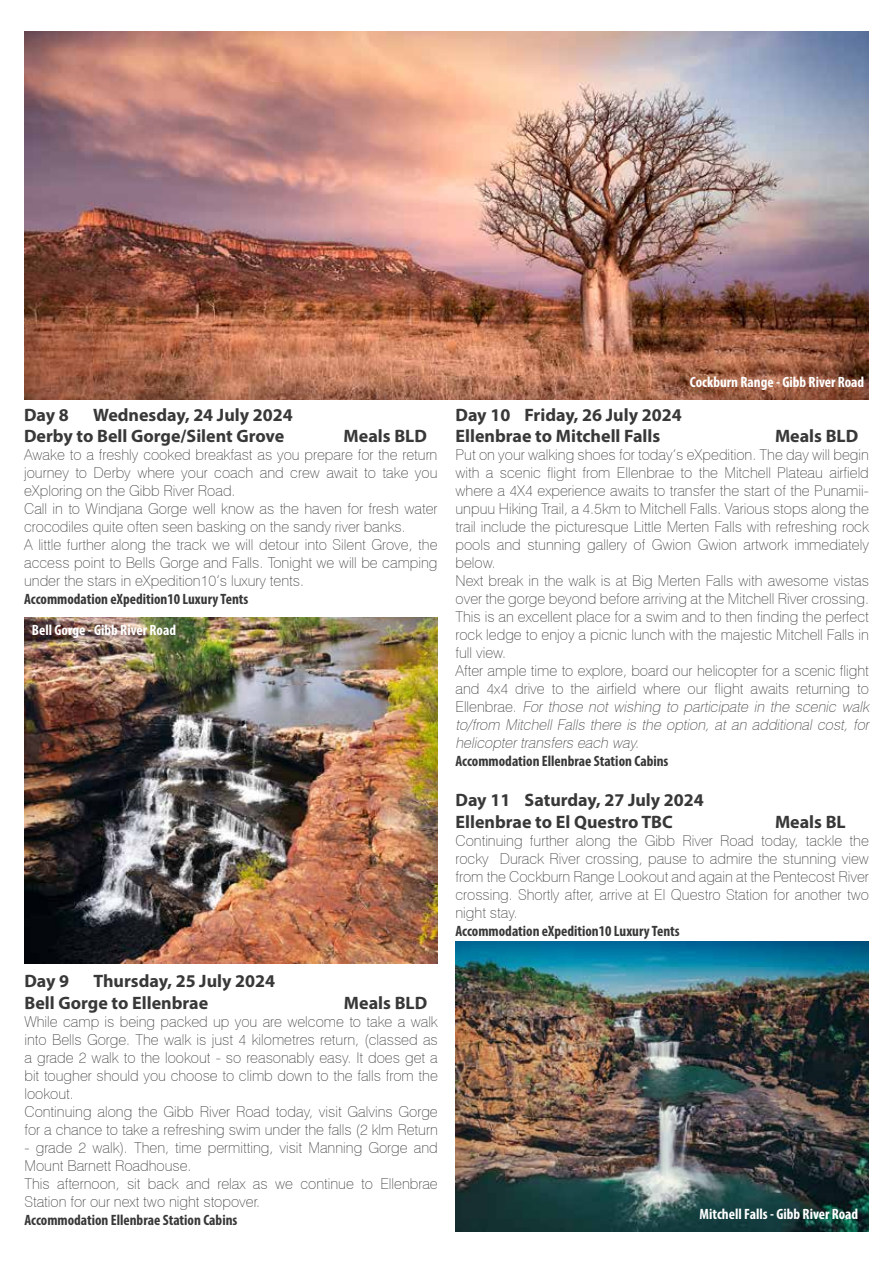
<style>
.page{position:relative;width:893px;height:1263px;background:#fff}
.page>*{position:absolute;margin:0;border:0;box-sizing:border-box;transform-origin:0 0}
.t1{font:700 18px/21.6px "Myriad Pro";color:#383839}
.t2{font:100 15px/18px "Swiss 721 BT";color:#383839}
.t3{font:700 condensed 15px "Myriad Pro";color:#383839}
.t4{font:700 condensed 15px "Myriad Pro";color:#fff}
.s1{font-style:italic}
</style>
<div class="page">
<img style="left:24px;top:32px;width:845px;height:368px">
<img style="left:24px;top:618px;width:413px;height:345px">
<img style="left:455px;top:942px;width:414px;height:289px">
<p class="t1" style="left:24px;top:403px;width:270px;text-indent:69px">Wednesday, 24 July 2024<br>Derby to Bell Gorge/Silent Grove</p>
<p class="t1" style="left:24px;top:403px;width:46px">Day 8</p>
<p class="t1" style="left:344px;top:425px;width:85px">Meals BLD</p>
<p class="t2" style="left:24px;top:446px;width:415px">Awake to a freshly cooked breakfast as you prepare for the return journey to Derby where your coach and crew await to take you eXploring on the Gibb River Road.<br>Call in to Windjana Gorge well know as the haven for fresh water crocodiles quite often seen basking on the sandy river banks.<br>A little further along the track we will detour into Silent Grove, the access point to Bells Gorge and Falls. Tonight we will be camping under the stars in eXpedition10’s luxury tents.</p>
<p class="t3" style="left:24px;top:590px;width:226px">Accommodation eXpedition10 Luxury Tents</p>
<p class="t4" style="left:32px;top:620px;width:146px">Bell Gorge - Gibb River Road</p>
<p class="t1" style="left:24px;top:970px;width:252px;text-indent:69px">Thursday, 25 July 2024<br>Bell Gorge to Ellenbrae</p>
<p class="t1" style="left:24px;top:970px;width:46px">Day 9</p>
<p class="t1" style="left:344px;top:991px;width:85px">Meals BLD</p>
<p class="t2" style="left:24px;top:1012px;width:415px">While camp is being packed up you are welcome to take a walk into Bells Gorge. The walk is just 4 kilometres return, (classed as a grade 2 walk to the lookout - so reasonably easy. It does get a bit tougher should you choose to climb down to the falls from the lookout.<br>Continuing along the Gibb River Road today, visit Galvins Gorge for a chance to take a refreshing swim under the falls (2 klm Return</p>
<p class="t2" style="left:24px;top:1138px;width:415px">- grade 2 walk). Then, time permitting, visit Manning Gorge and Mount Barnett Roadhouse.<br>This afternoon, sit back and relax as we continue to Ellenbrae Station for our next two night stopover.</p>
<p class="t3" style="left:24px;top:1210px;width:214px">Accommodation Ellenbrae Station Cabins</p>
<p class="t4" style="left:690px;top:373px;width:176px">Cockburn Range - Gibb River Road</p>
<p class="t1" style="left:455px;top:403px;width:228px">Day 10 Friday, 26 July 2024<br>Ellenbrae to Mitchell Falls</p>
<p class="t1" style="left:775px;top:425px;width:85px">Meals BLD</p>
<p class="t2" style="left:455px;top:446px;width:418px">Put on your walking shoes for today’s eXpedition. The day will begin with a scenic flight from Ellenbrae to the Mitchell Plateau airfield where a 4X4 experience awaits to transfer the start of the Punamii&shy;unpuu Hiking Trail, a 4.5km to Mitchell Falls. Various stops along the trail include the picturesque Little Merten Falls with refreshing rock pools and stunning gallery of Gwion Gwion artwork immediately below.<br>Next break in the walk is at Big Merten Falls with awesome vistas over the gorge beyond before arriving at the Mitchell River crossing.<br>This is an excellent place for a swim and to then finding the perfect rock ledge to enjoy a picnic lunch with the majestic Mitchell Falls in full view.<br>After ample time to explore, board our helicopter for a scenic flight and 4x4 drive to the airfield where our flight awaits returning to E l l e n b r a e . <span class="s1">For those not wishing to participate in the scenic walk to/from Mitchell Falls there is the option, at an additional cost, for helicoptertransfers each way.</span></p>
<p class="t3" style="left:455px;top:752px;width:214px">Accommodation Ellenbrae Station Cabins</p>
<p class="t1" style="left:455px;top:788px;width:250px">Day 11 Saturday, 27 July 2024<br>Ellenbrae to El Questro TBC</p>
<p class="t1" style="left:775px;top:810px;width:72px">Meals BL</p>
<p class="t2" style="left:455px;top:831px;width:415px;text-align:justify">Continuing further along the Gibb River Road today, tackle the rocky Durack River crossing, pause to admire the stunning view from the Cockburn Range Lookout and again at the Pentecost River crossing. Shortly after, arrive at El Questro Station for another two night stay.</p>
<p class="t3" style="left:455px;top:921px;width:226px">Accommodation eXpedition10 Luxury Tents</p>
<p class="t4" style="left:700px;top:1204px;width:160px">Mitchell Falls - Gibb River Road</p>
</div>
